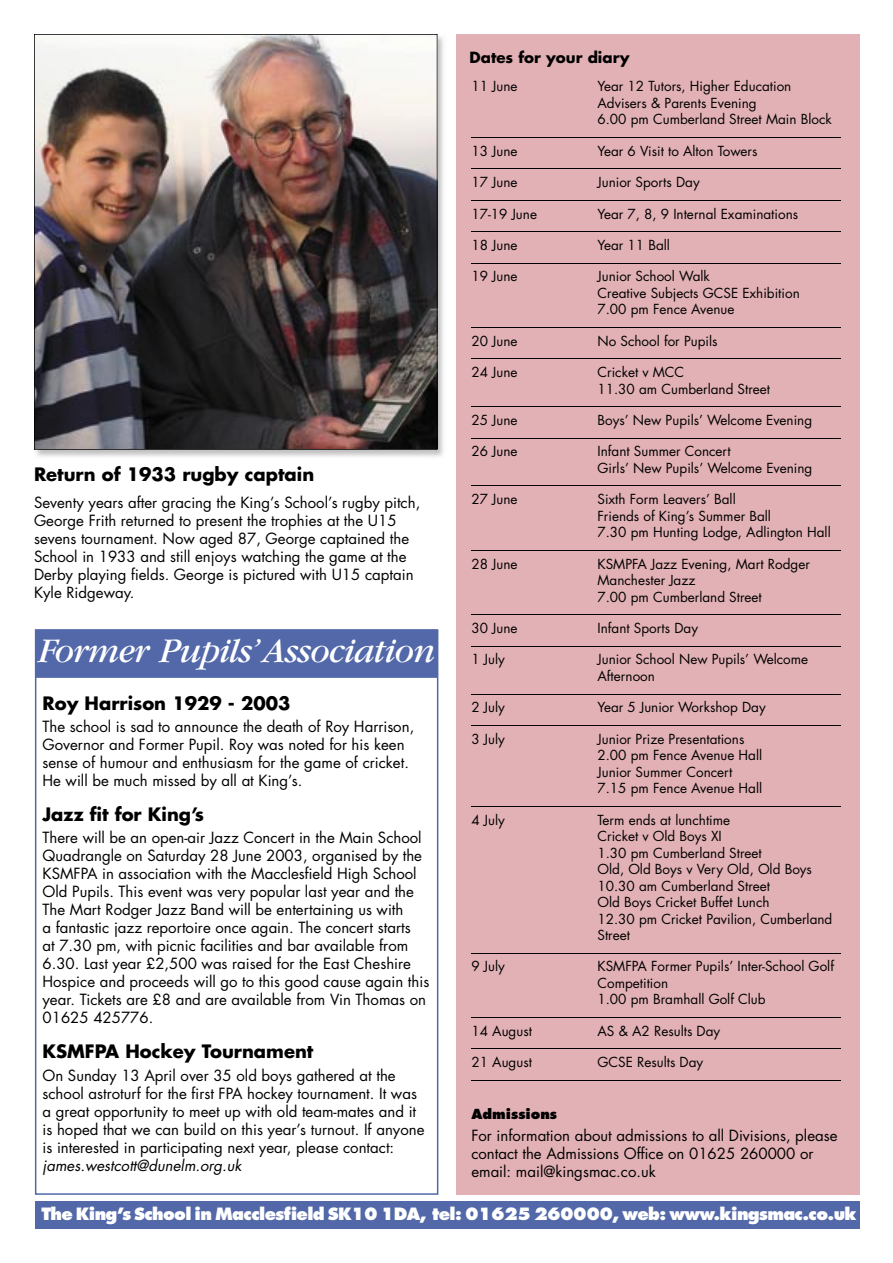
<style>
.page{position:relative;width:893px;height:1263px;background:#fff}
.page>*{position:absolute;margin:0;border:0;box-sizing:border-box;transform-origin:0 0}
.t1{font:italic 36px "Garamond";letter-spacing:-.025em;color:#fff}
.t2{font:700 18px "Futura";color:#000}
.t3{font:800 16.5px "Futura";letter-spacing:-.04em;color:#fff}
.t4{font:15px/18px "Futura";color:#000}
.t5{font:italic 15px "Futura";color:#000}
.t6{font:700 15px "Futura";color:#000}
.t7{font:13.5px/16.5px "Futura";color:#000}
.t8{font:800 13.5px "Futura";color:#000}
</style>
<div class="page">
<div style="left:35px;top:1201px;width:825px;height:27px;background:#5268a9"></div>
<hr style="left:35px;top:630px;width:1px;height:564px;background:#5268a9">
<hr style="left:36px;top:1193px;width:402px;height:2px;background:#5268a9">
<hr style="left:437px;top:630px;width:1px;height:564px;background:#5268a9">
<div style="left:36px;top:630px;width:401px;height:47px;background:#5268a9"></div>
<hr style="left:36px;top:676px;width:401px;height:2px;background:#5268a9">
<hr style="left:36px;top:629px;width:401px;height:2px;background:#5268a9">
<div style="left:456px;top:34px;width:404px;height:1160px;background:#e2b1b5"></div>
<hr style="left:471px;top:137px;width:370px;height:1px;background:#000">
<hr style="left:471px;top:168px;width:370px;height:1px;background:#000">
<hr style="left:471px;top:200px;width:370px;height:1px;background:#000">
<hr style="left:471px;top:231px;width:370px;height:1px;background:#000">
<hr style="left:471px;top:263px;width:370px;height:1px;background:#000">
<hr style="left:471px;top:327px;width:370px;height:1px;background:#000">
<hr style="left:471px;top:358px;width:370px;height:1px;background:#000">
<hr style="left:471px;top:406px;width:370px;height:1px;background:#000">
<hr style="left:471px;top:438px;width:370px;height:1px;background:#000">
<hr style="left:471px;top:486px;width:370px;height:1px;background:#000">
<hr style="left:471px;top:550px;width:370px;height:1px;background:#000">
<hr style="left:471px;top:614px;width:370px;height:1px;background:#000">
<hr style="left:471px;top:646px;width:370px;height:1px;background:#000">
<hr style="left:471px;top:694px;width:370px;height:1px;background:#000">
<hr style="left:471px;top:725px;width:370px;height:1px;background:#000">
<hr style="left:471px;top:806px;width:370px;height:1px;background:#000">
<hr style="left:471px;top:953px;width:370px;height:1px;background:#000">
<hr style="left:471px;top:1017px;width:370px;height:1px;background:#000">
<hr style="left:471px;top:1048px;width:370px;height:1px;background:#000">
<hr style="left:471px;top:1080px;width:370px;height:1px;background:#000">
<img style="left:36px;top:36px;width:407px;height:421px">
<img style="left:35px;top:35px;width:402px;height:414px">
<hr style="left:34px;top:34px;width:1px;height:415px;background:#000">
<hr style="left:34px;top:449px;width:403px;height:1px;background:#000">
<hr style="left:437px;top:34px;width:1px;height:415px;background:#000">
<hr style="left:34px;top:34px;width:403px;height:1px;background:#000">
<p class="t2" style="left:34px;top:461px;width:282px">Return of 1933 rugby captain</p>
<p class="t4" style="left:34px;top:493px;width:388px">Seventy years after gracing the King’s School’s rugby pitch, George Frith returned to present the trophies at the U15 sevens tournament. Now aged 87, George captained the School in 1933 and still enjoys watching the game at the Derby playing fields. George is pictured with U15 captain Kyle Ridgeway.</p>
<h1 class="t1" style="left:38px;top:632px;width:399px">Former Pupils’ Association</h1>
<p class="t2" style="left:43px;top:690px;width:249px">Roy Harrison 1929 - 2003</p>
<p class="t4" style="left:43px;top:717px;width:373px">The school is sad to announce the death of Roy Harrison, Governor and Former Pupil. Roy was noted for his keen sense of humour and enthusiasm for the game of cricket.<br>He will be much missed by all at King’s.</p>
<p class="t2" style="left:43px;top:802px;width:163px">Jazz fit for King’s</p>
<p class="t4" style="left:43px;top:828px;width:388px">There will be an open-air Jazz Concert in the Main School Quadrangle on Saturday 28 June 2003, organised by the KSMFPA in association with the Macclesfield High School Old Pupils. This event was very popular last year and the The Mart Rodger Jazz Band will be entertaining us with<br>a fantastic jazz reportoire once again. The concert starts<br>at 7.30 pm, with picnic facilities and bar available from 6.30. Last year £2,500 was raised for the East Cheshire Hospice and proceeds will go to this good cause again this year. Tickets are £8 and are available from Vin Thomas on 01625 425776.</p>
<p class="t2" style="left:43px;top:1039px;width:272px">KSMFPA Hockey Tournament</p>
<p class="t4" style="left:43px;top:1066px;width:384px">On Sunday 13 April over 35 old boys gathered at the school astroturf for the first FPA hockey tournament. It was a great opportunity to meet up with old team-mates and it is hoped that we can build on this year’s turnout. If anyone is interested in participating next year, please contact:</p>
<p class="t5" style="left:43px;top:1155px;width:201px">james.westcott@dunelm.org.uk</p>
<p class="t6" style="left:470px;top:47px;width:162px">Dates for your diary</p>
<p class="t7" style="left:471px;top:78px;width:48px">11 June</p>
<p class="t7" style="left:597px;top:78px;width:236px">Year 12 Tutors, Higher Education<br>Advisers &amp; Parents Evening<br>6.00 pm Cumberland Street Main Block</p>
<p class="t7" style="left:471px;top:142px;width:48px">13 June</p>
<p class="t7" style="left:597px;top:142px;width:161px">Year 6 Visit to Alton Towers</p>
<p class="t7" style="left:471px;top:174px;width:48px">17 June</p>
<p class="t7" style="left:597px;top:174px;width:104px">Junior Sports Day</p>
<p class="t7" style="left:471px;top:205px;width:67px">17-19 June</p>
<p class="t7" style="left:597px;top:205px;width:202px">Year 7, 8, 9 Internal Examinations</p>
<p class="t7" style="left:471px;top:236px;width:48px">18 June</p>
<p class="t7" style="left:597px;top:236px;width:74px">Year 11 Ball</p>
<p class="t7" style="left:471px;top:268px;width:48px">19 June</p>
<p class="t7" style="left:597px;top:268px;width:204px">Junior School Walk<br>Creative Subjects GCSE Exhibition<br>7.00 pm Fence Avenue</p>
<p class="t7" style="left:471px;top:332px;width:48px">20 June</p>
<p class="t7" style="left:597px;top:332px;width:121px">No School for Pupils</p>
<p class="t7" style="left:471px;top:364px;width:48px">24 June</p>
<p class="t7" style="left:597px;top:364px;width:174px">Cricket v MCC<br>11.30 am Cumberland Street</p>
<p class="t7" style="left:471px;top:412px;width:48px">25 June</p>
<p class="t7" style="left:597px;top:412px;width:216px">Boys’ New Pupils’ Welcome Evening</p>
<p class="t7" style="left:471px;top:443px;width:48px">26 June</p>
<p class="t7" style="left:597px;top:443px;width:216px">Infant Summer Concert<br>Girls’ New Pupils’ Welcome Evening</p>
<p class="t7" style="left:471px;top:491px;width:48px">27 June</p>
<p class="t7" style="left:597px;top:491px;width:235px">Sixth Form Leavers’ Ball<br>Friends of King’s Summer Ball<br>7.30 pm Hunting Lodge, Adlington Hall</p>
<p class="t7" style="left:471px;top:555px;width:48px">28 June</p>
<p class="t7" style="left:597px;top:555px;width:214px">KSMPFA Jazz Evening, Mart Rodger<br>Manchester Jazz<br>7.00 pm Cumberland Street</p>
<p class="t7" style="left:471px;top:620px;width:48px">30 June</p>
<p class="t7" style="left:597px;top:620px;width:102px">Infant Sports Day</p>
<p class="t7" style="left:471px;top:651px;width:35px">1 July</p>
<p class="t7" style="left:597px;top:651px;width:212px">Junior School New Pupils’ Welcome<br>Afternoon</p>
<p class="t7" style="left:471px;top:699px;width:35px">2 July</p>
<p class="t7" style="left:597px;top:699px;width:170px">Year 5 Junior Workshop Day</p>
<p class="t7" style="left:471px;top:730px;width:35px">3 July</p>
<p class="t7" style="left:597px;top:730px;width:166px">Junior Prize Presentations<br>2.00 pm Fence Avenue Hall<br>Junior Summer Concert<br>7.15 pm Fence Avenue Hall</p>
<p class="t7" style="left:471px;top:811px;width:35px">4 July</p>
<p class="t7" style="left:597px;top:811px;width:236px">Term ends at lunchtime<br>Cricket v Old Boys XI<br>1.30 pm Cumberland Street<br>Old, Old Boys v Very Old, Old Boys<br>10.30 am Cumberland Street<br>Old Boys Cricket Buffet Lunch<br>12.30 pm Cricket Pavilion, Cumberland<br>Street</p>
<p class="t7" style="left:471px;top:958px;width:35px">9 July</p>
<p class="t7" style="left:597px;top:958px;width:238px">KSMFPA Former Pupils’ Inter-School Golf<br>Competition<br>1.00 pm Bramhall Golf Club</p>
<p class="t7" style="left:471px;top:1022px;width:62px">14 August</p>
<p class="t7" style="left:597px;top:1022px;width:124px">AS &amp; A2 Results Day</p>
<p class="t7" style="left:471px;top:1054px;width:62px">21 August</p>
<p class="t7" style="left:597px;top:1054px;width:107px">GCSE Results Day</p>
<p class="t8" style="left:471px;top:1105px;width:87px">Admissions</p>
<p class="t4" style="left:471px;top:1126px;width:368px">For information about admissions to all Divisions, please contact the Admissions Office on 01625 260000 or email: mail@kingsmac.co.uk</p>
<p class="t3" style="left:41px;top:1204px;width:817px">The King’s School in Macclesfield SK10 1DA, tel: 01625 260000, web: www.kingsmac.co.uk</p>
</div>
